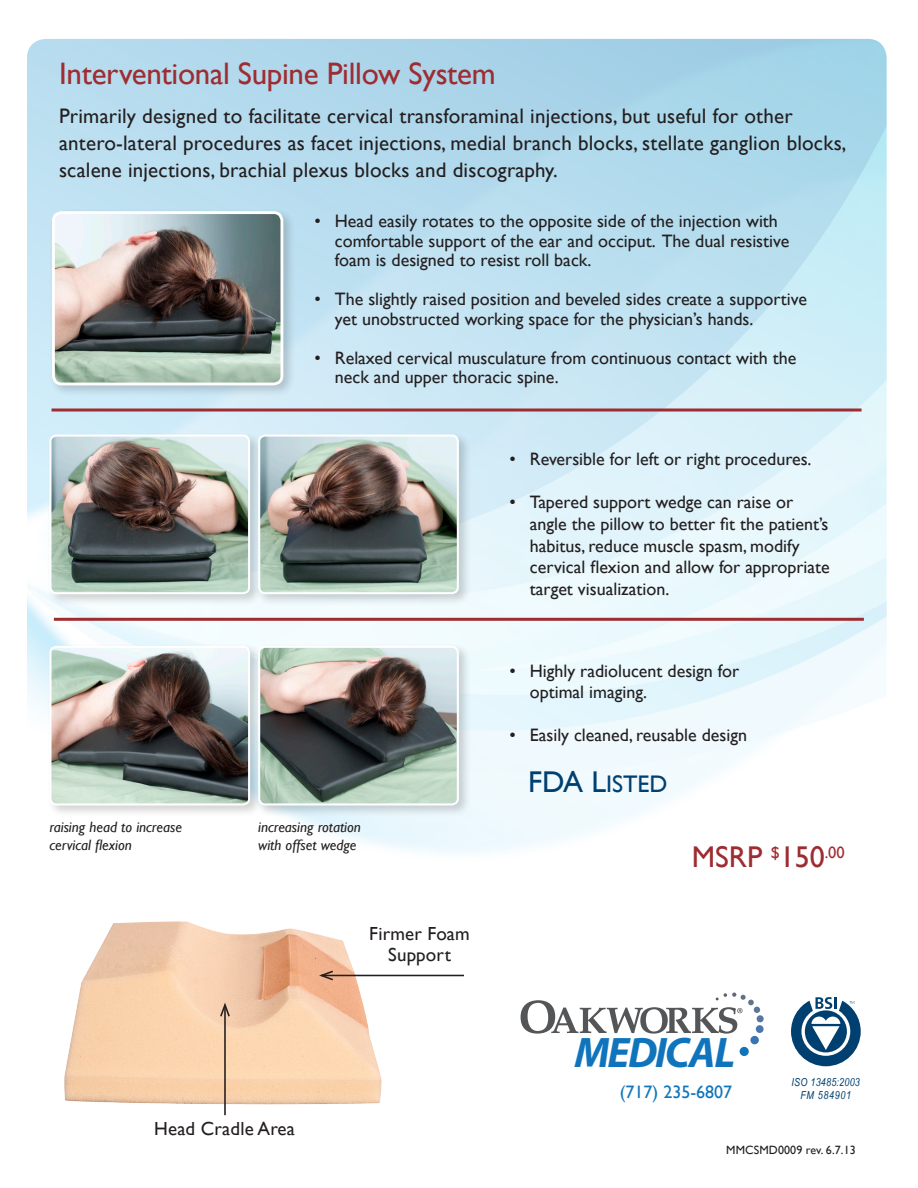
<style>
.page{position:relative;width:918px;height:1188px;background:#fff}
.page>*{position:absolute;margin:0;border:0;box-sizing:border-box;transform-origin:0 0}
.t1{font:italic 700 42.9px "Myriad Pro";letter-spacing:-.04em;color:#1074bc}
.t2{font:31.05px "Gill Sans";letter-spacing:-.01em;color:#9e2d32}
.t3{font:30px "Gill Sans MT SC800";color:#9e2d32}
.t4{font:24px "Gill Sans MT SC800";color:#004071}
.t5{font:21px/27px "Gill Sans";letter-spacing:.01em;color:#231f20}
.t6{font:18.9px/20.5px "Gill Sans";letter-spacing:.01em;color:#231f20;text-align:center}
.t7{font:18px/21.6px "Gill Sans";color:#231f20}
.t8{font:18px "Gill Sans";color:#1076ba}
.t9{font:italic 15px/18px "Gill Sans";color:#231f20}
.t10{font:12px "Gill Sans";letter-spacing:.01em;color:#231f20}
.t11{font:italic 10.95px "Arial Narrow";letter-spacing:.02em;color:#004071}
.t12{font:italic 10.95px "Arial Narrow";letter-spacing:.06em;color:#004071}
.s1{font-size:30px}
</style>
<div class="page">
<div style="left:49px;top:208px;width:247px;height:190px;background:#231f20;opacity:.2"></div>
<img style="left:53px;top:213px;width:229px;height:171px">
<div style="left:52px;top:211px;width:231px;height:174px;border:3px solid #fff;border-radius:8px"></div>
<div style="left:47px;top:431px;width:216px;height:175px;background:#231f20;opacity:.2"></div>
<img style="left:50px;top:436px;width:199px;height:157px">
<div style="left:49px;top:435px;width:201px;height:159px;border:2px solid #fff;border-radius:6px"></div>
<div style="left:47px;top:643px;width:216px;height:175px;background:#231f20;opacity:.2"></div>
<img style="left:50px;top:647px;width:199px;height:156px">
<div style="left:49px;top:646px;width:201px;height:160px;border:2px solid #fff;border-radius:6px"></div>
<div style="left:256px;top:431px;width:216px;height:175px;background:#231f20;opacity:.2"></div>
<img style="left:259px;top:436px;width:199px;height:157px">
<div style="left:258px;top:435px;width:201px;height:159px;border:2px solid #fff;border-radius:6px"></div>
<div style="left:256px;top:643px;width:216px;height:175px;background:#231f20;opacity:.2"></div>
<img style="left:259px;top:647px;width:199px;height:156px">
<div style="left:258px;top:646px;width:201px;height:160px;border:2px solid #fff;border-radius:6px"></div>
<hr style="left:52px;top:409px;width:810px;height:3px;background:#9e2d32">
<hr style="left:54px;top:618px;width:810px;height:3px;background:#9e2d32">
<div style="left:739px;top:1047px;width:10px;height:9px;background:#1074bc;border-radius:50%"></div>
<div style="left:750px;top:1036px;width:9px;height:9px;background:#3a75b3;border-radius:50%"></div>
<div style="left:756px;top:1025px;width:8px;height:8px;background:#4a76ab;border-radius:50%"></div>
<svg style="left:756px;top:1015px;width:8px;height:8px"></svg>
<div style="left:754px;top:1006px;width:6px;height:7px;background:#5f7599;border-radius:50%"></div>
<svg style="left:521px;top:993px;width:233px;height:41px"></svg>
<img style="left:64px;top:921px;width:326px;height:184px">
<hr style="left:224px;top:1005px;width:2px;height:110px;background:#231f20">
<svg style="left:219px;top:1000px;width:12px;height:18px"></svg>
<hr style="left:321px;top:975px;width:143px;height:1px;background:#231f20">
<svg style="left:317px;top:969px;width:18px;height:13px"></svg>
<svg style="left:791px;top:997px;width:70px;height:69px"></svg>
<p class="t2" style="left:59px;top:56px;width:438px">Interventional Supine Pillow System</p>
<p class="t5" style="left:59px;top:103px;width:789px">Primarily designed to facilitate cervical transforaminal injections, but useful for other antero-lateral procedures as facet injections, medial branch blocks, stellate ganglion blocks, scalene injections, brachial plexus blocks and discography.</p>
<p class="t7" style="left:335px;top:212px;width:456px;line-height:19.5px;text-indent:-20px">• Head easily rotates to the opposite side of the injection with comfortable support of the ear and occiput. The dual resistive foam is designed to resist roll back.</p>
<p class="t7" style="left:335px;top:290px;width:474px;line-height:19.5px;text-indent:-20px">• The slightly raised position and beveled sides create a supportive yet unobstructed working space for the physician’s hands.</p>
<p class="t7" style="left:335px;top:348px;width:463px;line-height:19.5px;text-indent:-20px">• Relaxed cervical musculature from continuous contact with the neck and upper thoracic spine.</p>
<p class="t7" style="left:510px;top:449px;width:303px">• Reversible for left or right procedures.</p>
<p class="t7" style="left:530px;top:492px;width:302px;text-indent:-20px">• Tapered support wedge can raise or angle the pillow to better fit the patient’s habitus, reduce muscle spasm, modify cervical flexion and allow for appropriate target visualization.</p>
<p class="t7" style="left:530px;top:660px;width:211px;text-indent:-20px">• Highly radiolucent design for optimal imaging.</p>
<p class="t7" style="left:510px;top:725px;width:239px">• Easily cleaned, reusable design</p>
<p class="t9" style="left:49px;top:818px;width:134px">raising head to increase cervical flexion</p>
<p class="t9" style="left:258px;top:818px;width:104px">increasing rotation with offset wedge</p>
<p class="t6" style="left:369px;top:924px;width:102px">Firmer Foam<br>Support</p>
<p class="t6" style="left:154px;top:1119px;width:142px">Head Cradle Area</p>
<p class="t4" style="left:528px;top:770px;width:138px"><span class="s1">FDA L</span>isted</p>
<p class="t3" style="left:692px;top:839px;width:154px">MSRP <sup>$</sup>150<sup>.00</sup></p>
<p class="t1" style="left:574px;top:1024px;width:162px">MEDICAL</p>
<p class="t11" style="left:792px;top:1075px;width:70px">ISO 13485:2003</p>
<p class="t8" style="left:620px;top:1081px;width:114px">(717) 235-6807</p>
<p class="t12" style="left:800px;top:1088px;width:52px">FM 584901</p>
<p class="t10" style="left:726px;top:1143px;width:131px">MMCSMD0009 rev. 6.7.13</p>
</div>
